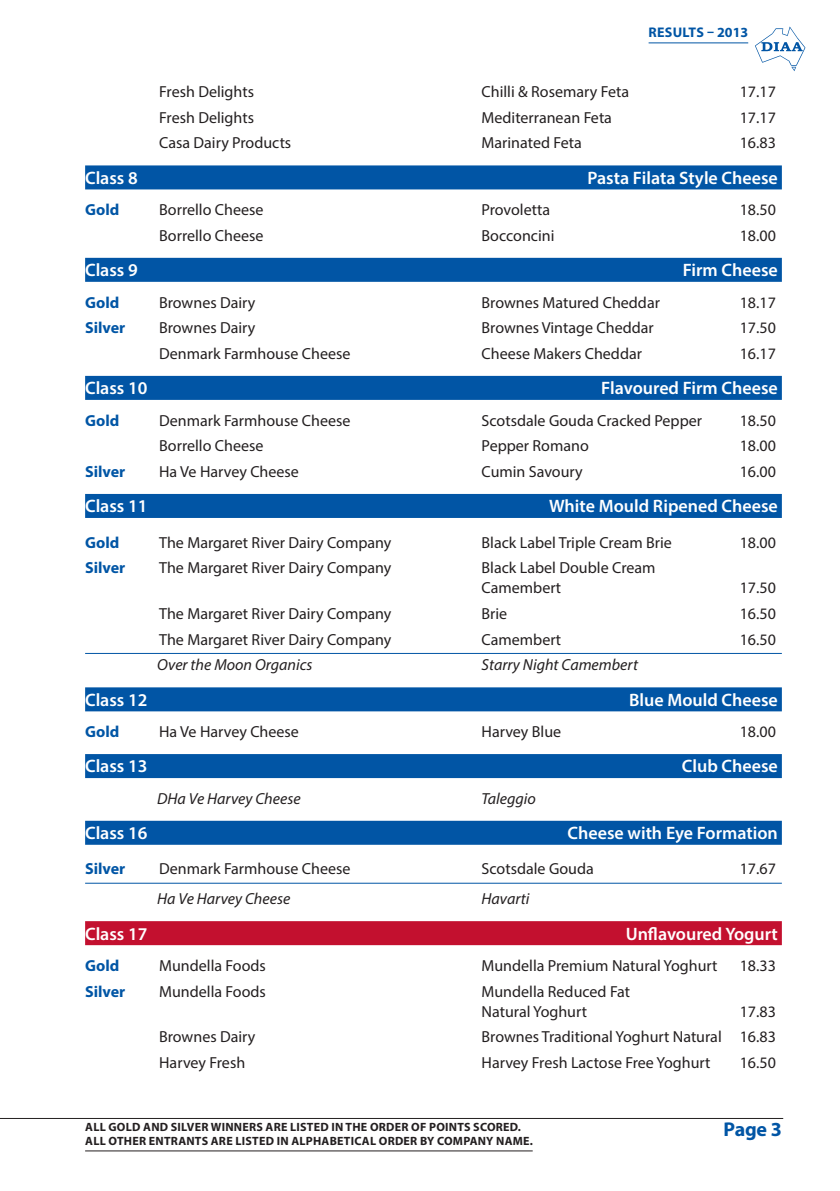
<style>
.page{position:relative;width:840px;height:1191px;background:#fff}
.page>*{position:absolute;margin:0;border:0;box-sizing:border-box;transform-origin:0 0}
.t1{font:700 20px "Myriad Pro";color:#0155a5}
.TOC_1{font:600 18px "Myriad Pro";color:#fff}
._3_Medal_winners{font:16px/20px "Myriad Pro";color:#231f20}
._6_Medal_winners_-_f{font:16px "Myriad Pro";color:#231f20}
._5_losers{font:italic 16px "Myriad Pro";color:#231f20}
._4_Medal_winners_-_u{font:16px "Myriad Pro";color:#231f20}
._6_Medal_winners_-_f-2{font:700 16px "Myriad Pro";color:#0155a5}
._3_Medal_winners-2{font:700 16px "Myriad Pro";color:#0155a5}
._4_Medal_winners_-_u-2{font:700 16px "Myriad Pro";color:#0155a5}
.t2{font:700 14px "Myriad Pro";letter-spacing:.01em;color:#0155a5}
.t3{font:700 12px/14.4px "Myriad Pro";letter-spacing:.02em;color:#231f20}
</style>
<div class="page">
<svg style="left:755px;top:26px;width:50px;height:45px"></svg>
<hr style="left:85px;top:1150px;width:447px;height:1px;background:#231f20">
<hr style="left:648px;top:43px;width:99px;height:1px;background:#0155a5">
<hr style="left:0;top:1118px;width:782px;height:1px;background:#231f20">
<div style="left:85px;top:165px;width:696px;height:24px;background:#0155a5"></div>
<div style="left:85px;top:258px;width:696px;height:24px;background:#0155a5"></div>
<div style="left:85px;top:376px;width:696px;height:24px;background:#0155a5"></div>
<div style="left:85px;top:494px;width:696px;height:24px;background:#0155a5"></div>
<hr style="left:85px;top:653px;width:696px;height:1px;background:#0155a5">
<div style="left:85px;top:687px;width:696px;height:24px;background:#0155a5"></div>
<div style="left:85px;top:754px;width:696px;height:24px;background:#0155a5"></div>
<div style="left:85px;top:820px;width:696px;height:24px;background:#0155a5"></div>
<hr style="left:85px;top:883px;width:696px;height:1px;background:#0155a5">
<div style="left:85px;top:921px;width:696px;height:24px;background:#c3102f"></div>
<p class="t2" style="left:648px;top:23px;width:101px">RESULTS – 2013</p>
<p class="_3_Medal_winners" style="left:159px;top:81px;width:96px">Fresh Delights</p>
<p class="_3_Medal_winners" style="left:481px;top:81px;width:149px">Chilli &amp; Rosemary Feta</p>
<p class="_3_Medal_winners" style="left:739px;top:81px;width:38px">17.17</p>
<p class="_3_Medal_winners" style="left:159px;top:107px;width:96px">Fresh Delights</p>
<p class="_3_Medal_winners" style="left:481px;top:107px;width:132px">Mediterranean Feta</p>
<p class="_3_Medal_winners" style="left:739px;top:107px;width:38px">17.17</p>
<p class="_3_Medal_winners" style="left:159px;top:133px;width:133px">Casa Dairy Products</p>
<p class="_3_Medal_winners" style="left:481px;top:133px;width:102px">Marinated Feta</p>
<p class="_3_Medal_winners" style="left:739px;top:133px;width:38px">16.83</p>
<p class="TOC_1" style="left:85px;top:166px;width:54px">Class 8</p>
<p class="TOC_1" style="left:587px;top:166px;width:192px">Pasta Filata Style Cheese</p>
<p class="_6_Medal_winners_-_f-2" style="left:85px;top:199px;width:36px">Gold</p>
<p class="_6_Medal_winners_-_f" style="left:159px;top:200px;width:106px">Borrello Cheese</p>
<p class="_6_Medal_winners_-_f" style="left:481px;top:200px;width:70px">Provoletta</p>
<p class="_6_Medal_winners_-_f" style="left:739px;top:200px;width:38px">18.50</p>
<p class="_3_Medal_winners" style="left:159px;top:225px;width:106px">Borrello Cheese</p>
<p class="_3_Medal_winners" style="left:481px;top:225px;width:74px">Bocconcini</p>
<p class="_3_Medal_winners" style="left:739px;top:225px;width:38px">18.00</p>
<p class="TOC_1" style="left:85px;top:259px;width:54px">Class 9</p>
<p class="TOC_1" style="left:682px;top:259px;width:96px">Firm Cheese</p>
<p class="_6_Medal_winners_-_f-2" style="left:85px;top:292px;width:36px">Gold</p>
<p class="_6_Medal_winners_-_f" style="left:159px;top:292px;width:98px">Brownes Dairy</p>
<p class="_6_Medal_winners_-_f" style="left:481px;top:292px;width:180px">Brownes Matured Cheddar</p>
<p class="_6_Medal_winners_-_f" style="left:739px;top:292px;width:38px">18.17</p>
<p class="_3_Medal_winners-2" style="left:85px;top:317px;width:42px">Silver</p>
<p class="_3_Medal_winners" style="left:159px;top:317px;width:98px">Brownes Dairy</p>
<p class="_3_Medal_winners" style="left:481px;top:317px;width:173px">Brownes Vintage Cheddar</p>
<p class="_3_Medal_winners" style="left:739px;top:317px;width:38px">17.50</p>
<p class="_3_Medal_winners" style="left:159px;top:343px;width:193px">Denmark Farmhouse Cheese</p>
<p class="_3_Medal_winners" style="left:481px;top:343px;width:162px">Cheese Makers Cheddar</p>
<p class="_3_Medal_winners" style="left:739px;top:343px;width:38px">16.17</p>
<p class="TOC_1" style="left:85px;top:377px;width:64px">Class 10</p>
<p class="TOC_1" style="left:601px;top:377px;width:178px">Flavoured Firm Cheese</p>
<p class="_6_Medal_winners_-_f-2" style="left:85px;top:410px;width:36px">Gold</p>
<p class="_6_Medal_winners_-_f" style="left:159px;top:410px;width:193px">Denmark Farmhouse Cheese</p>
<p class="_6_Medal_winners_-_f" style="left:481px;top:410px;width:222px">Scotsdale Gouda Cracked Pepper</p>
<p class="_6_Medal_winners_-_f" style="left:739px;top:410px;width:38px">18.50</p>
<p class="_3_Medal_winners" style="left:159px;top:435px;width:106px">Borrello Cheese</p>
<p class="_3_Medal_winners" style="left:481px;top:435px;width:109px">Pepper Romano</p>
<p class="_3_Medal_winners" style="left:739px;top:435px;width:38px">18.00</p>
<p class="_3_Medal_winners-2" style="left:85px;top:461px;width:42px">Silver</p>
<p class="_3_Medal_winners" style="left:159px;top:461px;width:141px">Ha Ve Harvey Cheese</p>
<p class="_3_Medal_winners" style="left:481px;top:461px;width:103px">Cumin Savoury</p>
<p class="_3_Medal_winners" style="left:739px;top:461px;width:38px">16.00</p>
<p class="TOC_1" style="left:85px;top:495px;width:64px">Class 11</p>
<p class="TOC_1" style="left:548px;top:495px;width:230px">White Mould Ripened Cheese</p>
<p class="_6_Medal_winners_-_f-2" style="left:85px;top:532px;width:36px">Gold</p>
<p class="_6_Medal_winners_-_f" style="left:159px;top:532px;width:233px">The Margaret River Dairy Company</p>
<p class="_6_Medal_winners_-_f" style="left:481px;top:532px;width:192px">Black Label Triple Cream Brie</p>
<p class="_6_Medal_winners_-_f" style="left:739px;top:532px;width:38px">18.00</p>
<p class="_3_Medal_winners-2" style="left:85px;top:557px;width:42px">Silver</p>
<p class="_3_Medal_winners" style="left:159px;top:557px;width:233px">The Margaret River Dairy Company</p>
<p class="_3_Medal_winners" style="left:481px;top:557px;width:175px">Black Label Double Cream<br>Camembert</p>
<p class="_3_Medal_winners" style="left:739px;top:577px;width:38px">17.50</p>
<p class="_3_Medal_winners" style="left:159px;top:603px;width:233px">The Margaret River Dairy Company</p>
<p class="_3_Medal_winners" style="left:481px;top:603px;width:27px">Brie</p>
<p class="_3_Medal_winners" style="left:739px;top:603px;width:38px">16.50</p>
<p class="_4_Medal_winners_-_u" style="left:159px;top:629px;width:233px">The Margaret River Dairy Company</p>
<p class="_4_Medal_winners_-_u" style="left:481px;top:629px;width:81px">Camembert</p>
<p class="_4_Medal_winners_-_u" style="left:739px;top:629px;width:38px">16.50</p>
<p class="_5_losers" style="left:157px;top:655px;width:157px">Over the Moon Organics</p>
<p class="_5_losers" style="left:481px;top:655px;width:158px">Starry Night Camembert</p>
<p class="TOC_1" style="left:85px;top:688px;width:64px">Class 12</p>
<p class="TOC_1" style="left:628px;top:688px;width:150px">Blue Mould Cheese</p>
<p class="_6_Medal_winners_-_f-2" style="left:85px;top:721px;width:36px">Gold</p>
<p class="_6_Medal_winners_-_f" style="left:159px;top:722px;width:141px">Ha Ve Harvey Cheese</p>
<p class="_6_Medal_winners_-_f" style="left:481px;top:722px;width:81px">Harvey Blue</p>
<p class="_6_Medal_winners_-_f" style="left:739px;top:722px;width:38px">18.00</p>
<p class="TOC_1" style="left:85px;top:755px;width:64px">Class 13</p>
<p class="TOC_1" style="left:681px;top:755px;width:97px">Club Cheese</p>
<p class="_5_losers" style="left:157px;top:788px;width:145px">DHa Ve Harvey Cheese</p>
<p class="_5_losers" style="left:481px;top:788px;width:56px">Taleggio</p>
<p class="TOC_1" style="left:85px;top:821px;width:64px">Class 16</p>
<p class="TOC_1" style="left:567px;top:821px;width:212px">Cheese with Eye Formation</p>
<p class="_4_Medal_winners_-_u-2" style="left:85px;top:858px;width:42px">Silver</p>
<p class="_4_Medal_winners_-_u" style="left:159px;top:859px;width:193px">Denmark Farmhouse Cheese</p>
<p class="_4_Medal_winners_-_u" style="left:481px;top:859px;width:114px">Scotsdale Gouda</p>
<p class="_4_Medal_winners_-_u" style="left:739px;top:859px;width:38px">17.67</p>
<p class="_5_losers" style="left:157px;top:889px;width:134px">Ha Ve Harvey Cheese</p>
<p class="_5_losers" style="left:481px;top:889px;width:49px">Havarti</p>
<p class="TOC_1" style="left:85px;top:922px;width:64px">Class 17</p>
<p class="TOC_1" style="left:625px;top:922px;width:154px">Unflavoured Yogurt</p>
<p class="_6_Medal_winners_-_f-2" style="left:85px;top:955px;width:36px">Gold</p>
<p class="_6_Medal_winners_-_f" style="left:159px;top:955px;width:108px">Mundella Foods</p>
<p class="_6_Medal_winners_-_f" style="left:481px;top:955px;width:237px">Mundella Premium Natural Yoghurt</p>
<p class="_6_Medal_winners_-_f" style="left:739px;top:955px;width:38px">18.33</p>
<p class="_3_Medal_winners-2" style="left:85px;top:980px;width:42px">Silver</p>
<p class="_3_Medal_winners" style="left:159px;top:981px;width:108px">Mundella Foods</p>
<p class="_3_Medal_winners" style="left:481px;top:981px;width:150px">Mundella Reduced Fat<br>Natural Yoghurt</p>
<p class="_3_Medal_winners" style="left:739px;top:1001px;width:38px">17.83</p>
<p class="_3_Medal_winners" style="left:159px;top:1026px;width:98px">Brownes Dairy</p>
<p class="_3_Medal_winners" style="left:481px;top:1026px;width:295px">Brownes Traditional Yoghurt Natural 16.83</p>
<p class="_3_Medal_winners" style="left:159px;top:1052px;width:87px">Harvey Fresh</p>
<p class="_3_Medal_winners" style="left:481px;top:1052px;width:230px">Harvey Fresh Lactose Free Yoghurt</p>
<p class="_3_Medal_winners" style="left:739px;top:1052px;width:38px">16.50</p>
<p class="t3" style="left:85px;top:1119px;width:449px">ALL GOLD AND SILVER WINNERS ARE LISTED IN THE ORDER OF POINTS SCORED.<br>ALL OTHER ENTRANTS ARE LISTED IN ALPHABETICAL ORDER BY COMPANY NAME.</p>
<p class="t1" style="left:723px;top:1116px;width:60px">Page 3</p>
</div>
